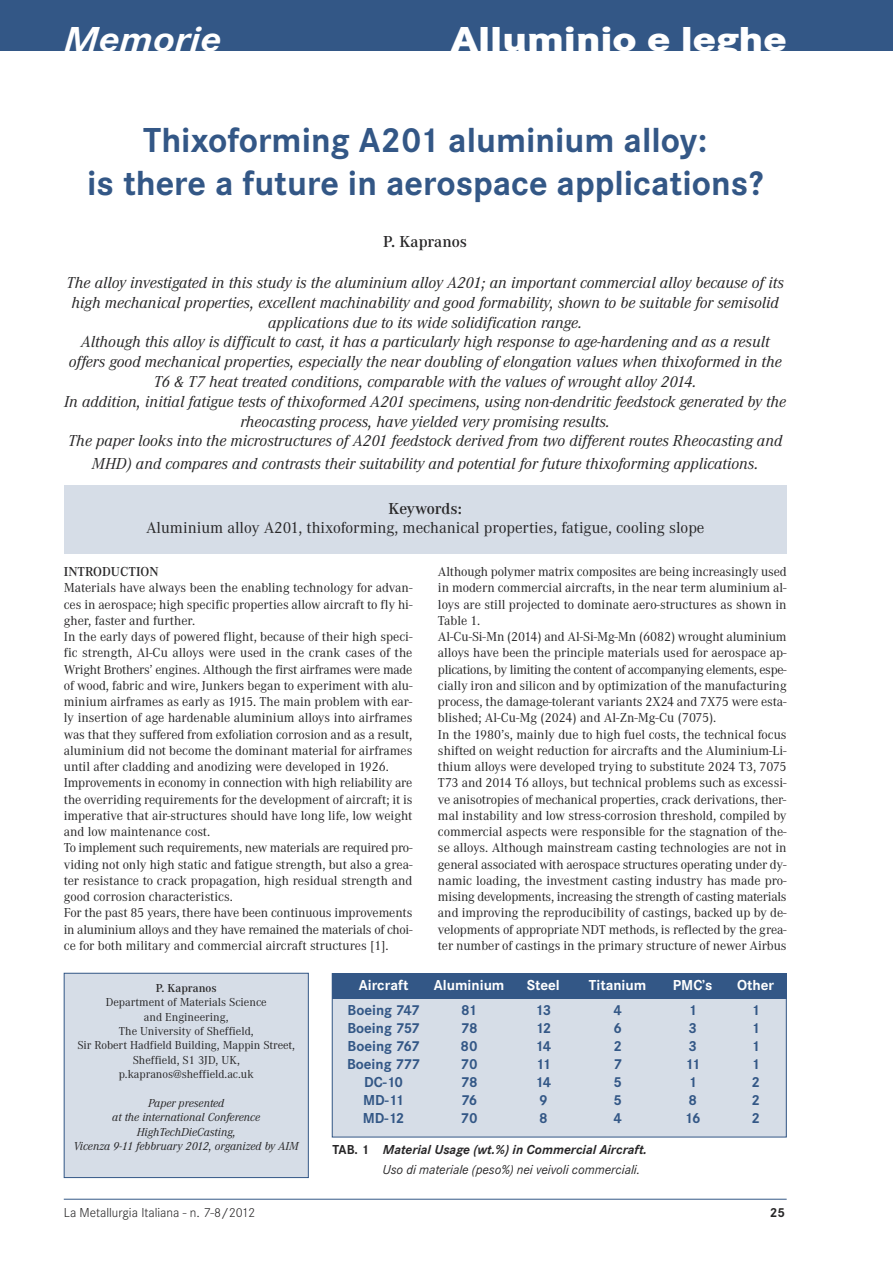
<style>
.page{position:relative;width:893px;height:1263px;background:#fff}
.page>*{position:absolute;margin:0;border:0;box-sizing:border-box;transform-origin:0 0}
.t1{font:700 36px/43.2px "Corporate S";color:#335786;text-align:center}
.t2{font:800 36px "Corporate S";color:#fff;scale:1.14 1}
.t3{font:italic 700 36px "Corporate S";color:#fff;scale:1.14 1}
.t4{font:italic 16.5px/19.8px "Corporate A";color:#272627;text-align:center}
.t5{font:16.5px "Corporate A";color:#272627}
.t6{font:600 16.5px "Corporate A";color:#272627}
.t7{font:700 15px "Corporate S";color:#335786}
.t8{font:700 15px "Corporate S";color:#fff}
.t9{font:13.5px/16.2px "Corporate A";color:#272627}
.t10{font:italic 13.5px/20.4px "Corporate S";color:#272627}
.t11{font:300 13.5px "Corporate S";color:#272627}
.t12{font:600 13.5px "Corporate A";color:#272627}
.t13{font:700 13.5px "Corporate S";color:#272627}
.t14{font:12px/14.4px "Corporate A";color:#272627;text-align:center}
.t15{font:italic 12px/14.4px "Corporate A";color:#272627;text-align:center}
.t16{font:600 12px "Corporate A";color:#272627}
.s1{font-weight:700;font-style:normal}
.s2{font-weight:700}
</style>
<div class="page">
<div style="left:333px;top:999px;width:454px;height:137px;background:#d6dde7"></div>
<div style="left:332px;top:973px;width:455px;height:25px;background:#335786"></div>
<div style="left:0;top:0;width:893px;height:51px;background:#335786"></div>
<hr style="left:64px;top:1199px;width:723px;height:1px;background:#335786">
<div style="left:65px;top:974px;width:243px;height:203px;background:#d6dde7"></div>
<div style="left:64px;top:973px;width:245px;height:205px;border:1px solid #335786"></div>
<div style="left:64px;top:485px;width:723px;height:69px;background:#d6dde7"></div>
<div style="left:332px;top:973px;width:455px;height:164px;border:1px solid #335786"></div>
<h1 class="t3" style="left:64px;top:18px;width:140px">Memorie</h1>
<h1 class="t2" style="left:451px;top:18px;width:296px">Alluminio e leghe</h1>
<h1 class="t1" style="left:87px;top:118px;width:677px">Thixoforming A201 aluminium alloy:<br>is there a future in aerospace applications?</h1>
<p class="t6" style="left:383px;top:231px;width:85px">P. Kapranos</p>
<p class="t4" style="left:64px;top:272px;width:724px">The alloy investigated in this study is the aluminium alloy A201; an important commercial alloy because of its high mechanical properties, excellent machinability and good formability, shown to be suitable for semisolid applications due to its wide solidification range.<br>Although this alloy is difficult to cast, it has a particularly high response to age-hardening and as a result offers good mechanical properties, especially the near doubling of elongation values when thixoformed in the T6 &amp; T7 heat treated conditions, comparable with the values of wrought alloy 2014.<br>In addition, initial fatigue tests of thixoformed A201 specimens, using non-dendritic feedstock generated by the rheocasting process, have yielded very promising results.<br>The paper looks into the microstructures of A201 feedstock derived from two different routes Rheocasting and</p>
<p class="t4" style="left:92px;top:453px;width:668px">MHD) and compares and contrasts their suitability and potential for future thixoforming applications.</p>
<p class="t6" style="left:389px;top:498px;width:75px">Keywords:</p>
<p class="t5" style="left:146px;top:518px;width:560px">Aluminium alloy A201, thixoforming, mechanical properties, fatigue, cooling slope</p>
<p class="t9" style="left:438px;top:563px;width:350px">Although polymer matrix composites are being increasingly used in modern commercial aircrafts, in the near term aluminium al&shy;loys are still projected to dominate aero-structures as shown in Table 1.<br>Al-Cu-Si-Mn (2014) and Al-Si-Mg-Mn (6082) wrought aluminium alloys have been the principle materials used for aerospace ap&shy;plications, by limiting the content of accompanying elements, espe&shy;cially iron and silicon and by optimization of the manufacturing process, the damage-tolerant variants 2X24 and 7X75 were esta&shy;blished; Al-Cu-Mg (2024) and Al-Zn-Mg-Cu (7075).<br>In the 1980’s, mainly due to high fuel costs, the technical focus shifted on weight reduction for aircrafts and the Aluminium-Li&shy;thium alloys were developed trying to substitute 2024 T3, 7075<br>T73 and 2014 T6 alloys, but technical problems such as excessi&shy;ve anisotropies of mechanical properties, crack derivations, ther&shy;mal instability and low stress-corrosion threshold, compiled by commercial aspects were responsible for the stagnation of the&shy;se alloys. Although mainstream casting technologies are not in general associated with aerospace structures operating under dy&shy;namic loading, the investment casting industry has made pro&shy;mising developments, increasing the strength of casting materials and improving the reproducibility of castings, backed up by de&shy;velopments of appropriate NDT methods, is reflected by the grea&shy;ter number of castings in the primary structure of newer Airbus</p>
<p class="t12" style="left:64px;top:563px;width:96px">INTRODUCTION</p>
<p class="t9" style="left:64px;top:579px;width:350px">Materials have always been the enabling technology for advan&shy;ces in aerospace; high specific properties allow aircraft to fly hi&shy;gher, faster and further.<br>In the early days of powered flight, because of their high speci&shy;fic strength, Al-Cu alloys were used in the crank cases of the Wright Brothers’ engines. Although the first airframes were made of wood, fabric and wire, Junkers began to experiment with alu&shy;minium airframes as early as 1915. The main problem with ear&shy;ly insertion of age hardenable aluminium alloys into airframes was that they suffered from exfoliation corrosion and as a result, aluminium did not become the dominant material for airframes until after cladding and anodizing were developed in 1926.<br>Improvements in economy in connection with high reliability are the overriding requirements for the development of aircraft; it is imperative that air-structures should have long life, low weight and low maintenance cost.<br>To implement such requirements, new materials are required pro&shy;viding not only high static and fatigue strength, but also a grea&shy;ter resistance to crack propagation, high residual strength and good corrosion characteristics.<br>For the past 85 years, there have been continuous improvements in aluminium alloys and they have remained the materials of choi&shy;ce for both military and commercial aircraft structures [1].</p>
<p class="t16" style="left:156px;top:980px;width:63px">P. Kapranos</p>
<p class="t14" style="left:77px;top:995px;width:219px">Department of Materials Science<br>and Engineering,<br>The University of Sheffield,<br>Sir Robert Hadfield Building, Mappin Street,<br>Sheffield, S1 3JD, UK, p.kapranos@sheffield.ac.uk</p>
<p class="t15" style="left:74px;top:1095px;width:227px">Paper presented<br>at the international Conference<br>HighTechDieCasting,<br>Vicenza 9-11 febbruary 2012, organized by AIM</p>
<p class="t8" style="left:359px;top:976px;width:51px">Aircraft</p>
<p class="t8" style="left:434px;top:976px;width:72px">Aluminium</p>
<p class="t8" style="left:527px;top:976px;width:34px">Steel</p>
<p class="t8" style="left:589px;top:976px;width:59px">Titanium</p>
<p class="t8" style="left:673px;top:976px;width:41px">PMC’s</p>
<p class="t8" style="left:737px;top:976px;width:39px">Other</p>
<p class="t7" style="left:348px;top:1001px;width:74px">Boeing 747</p>
<p class="t7" style="left:461px;top:1001px;width:17px">81</p>
<p class="t7" style="left:535px;top:1001px;width:18px">13</p>
<p class="t7" style="left:613px;top:1001px;width:10px">4</p>
<p class="t7" style="left:688px;top:1001px;width:10px">1</p>
<p class="t7" style="left:751px;top:1001px;width:10px">1</p>
<p class="t7" style="left:347px;top:1019px;width:74px">Boeing 757</p>
<p class="t7" style="left:461px;top:1019px;width:18px">78</p>
<p class="t7" style="left:535px;top:1019px;width:18px">12</p>
<p class="t7" style="left:613px;top:1019px;width:10px">6</p>
<p class="t7" style="left:688px;top:1019px;width:10px">3</p>
<p class="t7" style="left:751px;top:1019px;width:10px">1</p>
<p class="t7" style="left:348px;top:1037px;width:73px">Boeing 767</p>
<p class="t7" style="left:461px;top:1037px;width:19px">80</p>
<p class="t7" style="left:535px;top:1037px;width:18px">14</p>
<p class="t7" style="left:613px;top:1037px;width:10px">2</p>
<p class="t7" style="left:688px;top:1037px;width:10px">3</p>
<p class="t7" style="left:751px;top:1037px;width:10px">1</p>
<p class="t7" style="left:347px;top:1055px;width:75px">Boeing 777</p>
<p class="t7" style="left:461px;top:1055px;width:19px">70</p>
<p class="t7" style="left:536px;top:1055px;width:17px">11</p>
<p class="t7" style="left:613px;top:1055px;width:10px">7</p>
<p class="t7" style="left:685px;top:1055px;width:17px">11</p>
<p class="t7" style="left:751px;top:1055px;width:10px">1</p>
<p class="t7" style="left:364px;top:1073px;width:40px">DC-10</p>
<p class="t7" style="left:461px;top:1073px;width:18px">78</p>
<p class="t7" style="left:535px;top:1073px;width:18px">14</p>
<p class="t7" style="left:613px;top:1073px;width:10px">5</p>
<p class="t7" style="left:688px;top:1073px;width:10px">1</p>
<p class="t7" style="left:751px;top:1073px;width:10px">2</p>
<p class="t7" style="left:363px;top:1091px;width:42px">MD-11</p>
<p class="t7" style="left:461px;top:1091px;width:18px">76</p>
<p class="t7" style="left:539px;top:1091px;width:10px">9</p>
<p class="t7" style="left:613px;top:1091px;width:10px">5</p>
<p class="t7" style="left:688px;top:1091px;width:10px">8</p>
<p class="t7" style="left:751px;top:1091px;width:10px">2</p>
<p class="t7" style="left:363px;top:1109px;width:43px">MD-12</p>
<p class="t7" style="left:461px;top:1109px;width:19px">70</p>
<p class="t7" style="left:539px;top:1109px;width:10px">8</p>
<p class="t7" style="left:613px;top:1109px;width:10px">4</p>
<p class="t7" style="left:685px;top:1109px;width:18px">16</p>
<p class="t7" style="left:751px;top:1109px;width:10px">2</p>
<p class="t10" style="left:383px;top:1139px;width:266px;text-indent:-50px"><span class="s1">TAB. 1</span> <span class="s2">Material Usage (wt.%) in Commercial Aircraft.<br></span>Uso di materiale (peso%) nei veivoli commerciali.</p>
<p class="t11" style="left:64px;top:1204px;width:193px">La Metallurgia Italiana - n. 7-8/2012</p>
<p class="t13" style="left:770px;top:1204px;width:17px">25</p>
</div>
